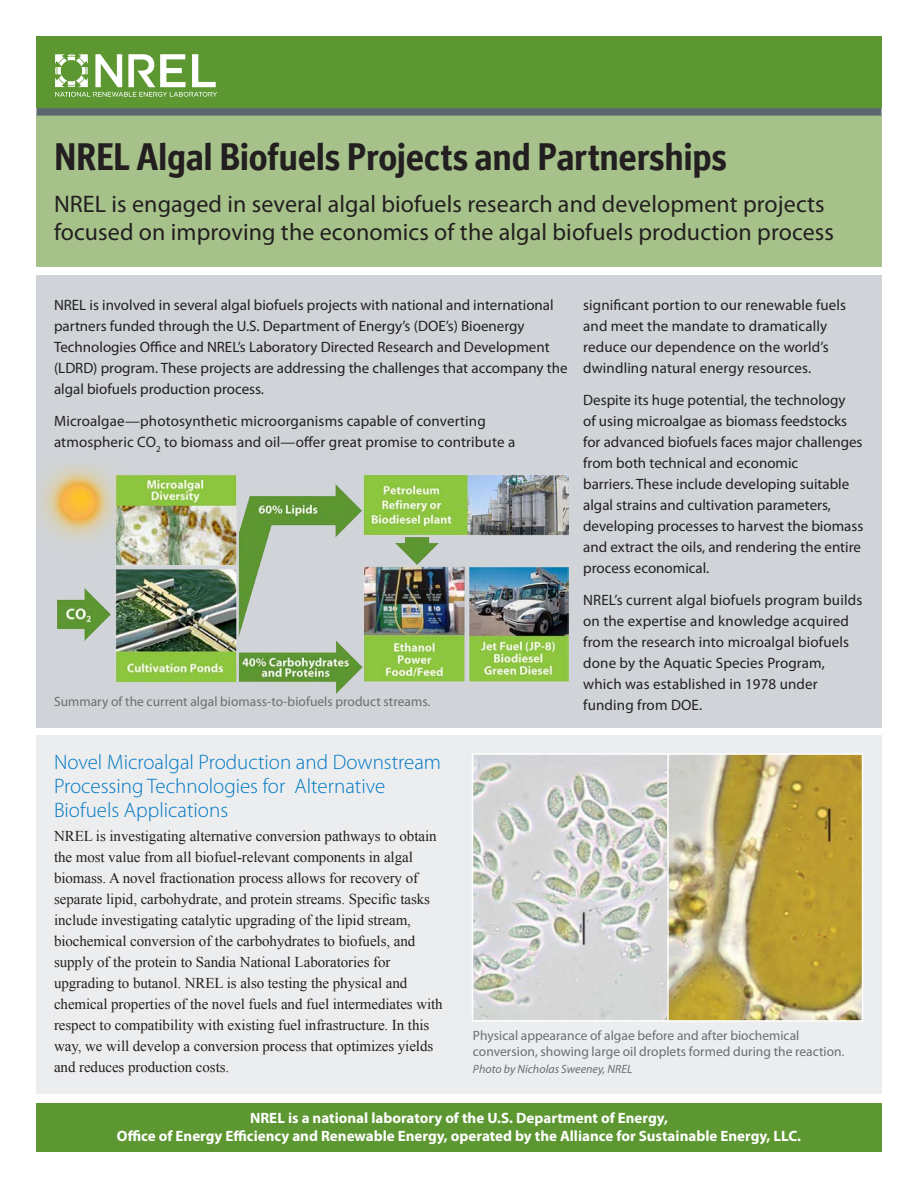
<style>
.page{position:relative;width:918px;height:1188px;background:#fff}
.page>*{position:absolute;margin:0;border:0;box-sizing:border-box;transform-origin:0 0}
.t1{font:700 39px "Officina Display ITC Std";letter-spacing:-.01em;color:#231f20}
.t2{font:24px/28.5px "Myriad Pro";letter-spacing:.005em;color:#231f20}
.t3{font:300 21px/24px "Myriad Pro";color:#0079c2}
.t4{font:15px/21px "Myriad Pro";color:#231f20}
.t5{font:15px/21px "Times New Roman";letter-spacing:-.005em;color:#231f20}
.t6{font:700 15px/18px "Myriad Pro";color:#fff;text-align:center}
.t7{font:13.5px/16.5px "Myriad Pro";letter-spacing:.005em;color:#6c6d70}
.t8{font:italic 12px "Myriad Pro";letter-spacing:.005em;color:#6c6d70}
</style>
<div class="page">
<div style="left:36px;top:275px;width:846px;height:453px;background:#d0d4d8"></div>
<div style="left:36px;top:735px;width:846px;height:359px;background:#ecedef"></div>
<div style="left:36px;top:1103px;width:846px;height:49px;background:#5c9731"></div>
<div style="left:36px;top:116px;width:846px;height:151px;background:#a6c28a"></div>
<img style="left:475px;top:756px;width:385px;height:263px">
<div style="left:472px;top:753px;width:197px;height:269px;border:2px solid #fff"></div>
<div style="left:667px;top:753px;width:196px;height:269px;border:2px solid #fff"></div>
<div style="left:36px;top:36px;width:846px;height:72px;background:#5c9731"></div>
<svg style="left:55px;top:54px;width:162px;height:43px"></svg>
<div style="left:36px;top:108px;width:846px;height:8px;background:#5b6670"></div>
<img style="left:40px;top:463px;width:528px;height:230px">
<h1 class="t1" style="left:54px;top:134px;width:675px">NREL Algal Biofuels Projects and Partnerships</h1>
<h2 class="t2" style="left:54px;top:189px;width:782px">NREL is engaged in several algal biofuels research and development projects focused on improving the economics of the algal biofuels production process</h2>
<p class="t4" style="left:54px;top:294px;width:515px">NREL is involved in several algal biofuels projects with national and international partners funded through the U.S. Department of Energy’s (DOE’s) Bioenergy Technologies Office and NREL’s Laboratory Directed Research and Development (LDRD) program. These projects are addressing the challenges that accompany the algal biofuels production process.</p>
<p class="t4" style="left:54px;top:410px;width:463px">Microalgae—photosynthetic microorganisms capable of converting atmospheric CO<sub>2</sub> to biomass and oil—offer great promise to contribute a</p>
<p class="t4" style="left:583px;top:294px;width:265px">significant portion to our renewable fuels and meet the mandate to dramatically reduce our dependence on the world’s dwindling natural energy resources.</p>
<p class="t4" style="left:583px;top:389px;width:282px">Despite its huge potential, the technology<br>of using microalgae as biomass feedstocks for advanced biofuels faces major challenges from both technical and economic<br>barriers. These include developing suitable algal strains and cultivation parameters, developing processes to harvest the biomass and extract the oils, and rendering the entire process economical.</p>
<p class="t4" style="left:583px;top:589px;width:281px">NREL’s current algal biofuels program builds on the expertise and knowledge acquired from the research into microalgal biofuels done by the Aquatic Species Program, which was established in 1978 under</p>
<p class="t7" style="left:54px;top:693px;width:378px">Summary of the current algal biomass-to-biofuels product streams.</p>
<p class="t4" style="left:583px;top:694px;width:121px">funding from DOE.</p>
<h3 class="t3" style="left:54px;top:750px;width:389px">Novel Microalgal Production and Downstream<br>Processing Technologies for Alternative<br>Biofuels Applications</h3>
<p class="t5" style="left:54px;top:825px;width:390px">NREL is investigating alternative conversion pathways to obtain the most value from all biofuel-relevant components in algal biomass. A novel fractionation process allows for recovery of separate lipid, carbohydrate, and protein streams. Specific tasks include investigating catalytic upgrading of the lipid stream, biochemical conversion of the carbohydrates to biofuels, and supply of the protein to Sandia National Laboratories for upgrading to butanol. NREL is also testing the physical and chemical properties of the novel fuels and fuel intermediates with respect to compatibility with existing fuel infrastructure. In this way, we will develop a conversion process that optimizes yields and reduces production costs.</p>
<p class="t7" style="left:473px;top:1027px;width:373px">Physical appearance of algae before and after biochemical conversion, showing large oil droplets formed during the reaction.</p>
<p class="t8" style="left:473px;top:1062px;width:161px">Photo by Nicholas Sweeney, NREL</p>
<p class="t6" style="left:117px;top:1108px;width:686px">NREL is a national laboratory of the U.S. Department of Energy,<br>Office of Energy Efficiency and Renewable Energy, operated by the Alliance for Sustainable Energy, LLC.</p>
</div>
